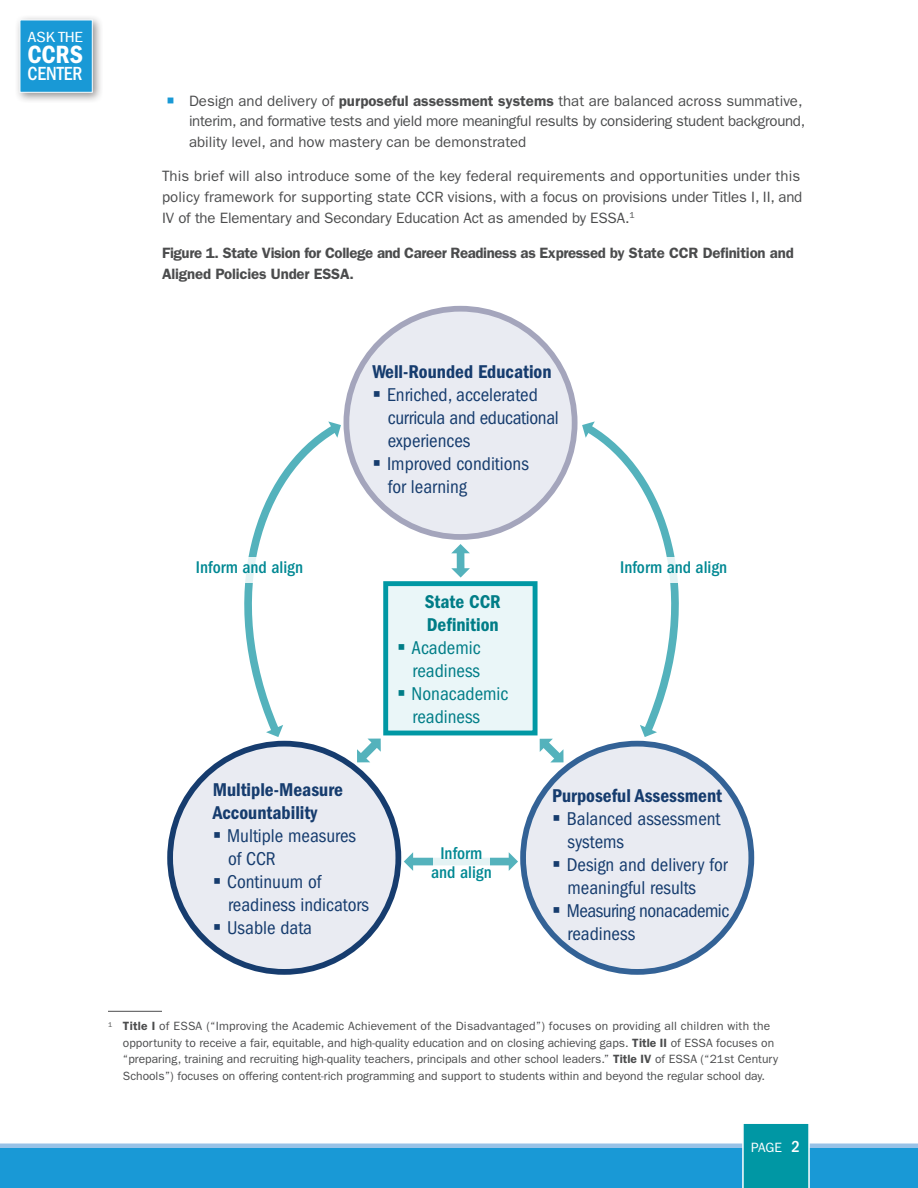
<style>
.page{position:relative;width:918px;height:1188px;background:#fff}
.page>*{position:absolute;margin:0;border:0;box-sizing:border-box;transform-origin:0 0}
.t1{font:25.8px "ITC Franklin Gothic Std Dm Cd";color:#fff}
.t2{font:500 condensed 19.65px "ITC Franklin Gothic Std";color:#fff;scale:.96 1}
.t3{font:condensed 19.2px/23px "ITC Franklin Gothic Std";color:#163c6e}
.t4{font:19.2px/23px "ITC Franklin Gothic Std Dm Cd";color:#163c6e}
.t5{font:condensed 19.2px/23px "ITC Franklin Gothic Std";color:#007d87;text-align:right}
.t6{font:condensed 19.2px/23px "ITC Franklin Gothic Std";letter-spacing:-.025em;color:#163c6e}
.t7{font:19.2px/23px "ITC Franklin Gothic Std Dm Cd";color:#007d87}
.t8{font:500 condensed 17.55px/18.9px "ITC Franklin Gothic Std";color:#008893;text-align:center}
.t9{font:condensed 15.15px "ITC Franklin Gothic Std";letter-spacing:-.01em;color:#fff;scale:1.21 1}
.t10{font:15px/20.7px "ITC Franklin Gothic Std";color:#4b4c4d}
.t11{font:600 15px/21px "ITC Franklin Gothic Std";letter-spacing:-.025em;color:#4b4c4d}
.t12{font:13.5px "ITC Franklin Gothic Std";color:#fff}
.t13{font:12px/16.5px "ITC Franklin Gothic Std";color:#4b4c4d}
.s1{color:#1999d6}
.s2{font-weight:600}
.s3{font-weight:500;font-stretch:condensed;font-size:16.5px}
</style>
<div class="page">
<div style="left:0;top:1147px;width:918px;height:41px;background:#1999d6"></div>
<hr style="left:0;top:1144px;width:918px;height:4px;background:#98c2e7">
<div style="left:742px;top:1124px;width:68px;height:64px;background:#0097a4"></div>
<div style="left:15px;top:15px;width:89px;height:89px;background:#231f20;opacity:.48"></div>
<div style="left:20px;top:20px;width:73px;height:73px;background:#1999d6;border:1px solid #fff"></div>
<hr style="left:108px;top:1011px;width:54px;height:1px;background:#4b4c4d">
<div style="left:346px;top:309px;width:229px;height:228px;background:#e9ebf2;border-radius:50%"></div>
<div style="left:344px;top:306px;width:234px;height:234px;border:6px solid #a4a5bc;border-radius:50%"></div>
<div style="left:386px;top:584px;width:149px;height:149px;background:#eaf6f8"></div>
<div style="left:383px;top:581px;width:155px;height:154px;border:5px solid #0098a4"></div>
<div style="left:170px;top:744px;width:228px;height:228px;background:#e9ebf2;border-radius:50%"></div>
<div style="left:167px;top:741px;width:234px;height:234px;border:6px solid #163c6e;border-radius:50%"></div>
<div style="left:523px;top:744px;width:228px;height:228px;background:#e9ebf2;border-radius:50%"></div>
<div style="left:520px;top:741px;width:234px;height:234px;border:6px solid #336296;border-radius:50%"></div>
<div style="left:457px;top:552px;width:7px;height:17px;background:#54b2bc"></div>
<svg style="left:451px;top:544px;width:19px;height:9px"></svg>
<svg style="left:451px;top:568px;width:19px;height:10px"></svg>
<div style="left:412px;top:858px;width:98px;height:7px;background:#54b2bc"></div>
<svg style="left:509px;top:852px;width:9px;height:19px"></svg>
<svg style="left:404px;top:852px;width:9px;height:19px"></svg>
<svg style="left:352px;top:733px;width:34px;height:35px"></svg>
<svg style="left:535px;top:734px;width:34px;height:34px"></svg>
<svg style="left:244px;top:418px;width:100px;height:319px"></svg>
<svg style="left:582px;top:421px;width:97px;height:316px"></svg>
<div style="left:160px;top:557px;width:166px;height:25px;background:#fff"></div>
<svg style="left:433px;top:858px;width:57px;height:8px"></svg>
<div style="left:584px;top:557px;width:166px;height:25px;background:#fff"></div>
<p class="t9" style="left:27px;top:29px;width:47px">ASK THE</p>
<h1 class="t1" style="left:27px;top:39px;width:57px">CCRS</h1>
<h2 class="t2" style="left:27px;top:62px;width:59px">CENTER</h2>
<p class="t10" style="left:189px;top:90px;width:618px;text-indent:-22px"><span class="s1">○</span> Design and delivery of <span class="s2">purposeful assessment systems</span> that are balanced across summative, interim, and formative tests and yield more meaningful results by considering student background, ability level, and how mastery can be demonstrated</p>
<p class="t10" style="left:162px;top:166px;width:642px;line-height:21.1px">This brief will also introduce some of the key federal requirements and opportunities under this policy framework for supporting state CCR visions, with a focus on provisions under Titles I, II, and<br>IV of the Elementary and Secondary Education Act as amended by ESSA.<sup>1</sup></p>
<p class="t11" style="left:162px;top:242px;width:633px">Figure 1. State Vision for College and Career Readiness as Expressed by State CCR Definition and<br>Aligned Policies Under ESSA.</p>
<p class="t8" style="left:196px;top:558px;width:109px">Inform and align</p>
<p class="t4" style="left:372px;top:361px;width:181px">Well-Rounded Education</p>
<p class="t3" style="left:388px;top:384px;width:173px;text-indent:-15px">▪ Enriched, accelerated curricula and educational experiences</p>
<p class="t3" style="left:388px;top:453px;width:143px;text-indent:-15px">▪ Improved conditions for learning</p>
<p class="t7" style="left:425px;top:590px;width:77px">State CCR<br>Definition</p>
<p class="t5" style="left:397px;top:636px;width:85px">▪ Academic readiness</p>
<p class="t5" style="left:412px;top:682px;width:97px;text-align:left;text-indent:-15px">▪ Nonacademic readiness</p>
<p class="t8" style="left:620px;top:558px;width:109px">Inform and align</p>
<p class="t4" style="left:213px;top:778px;width:132px">Multiple-Measure<br>Accountability</p>
<p class="t3" style="left:228px;top:824px;width:130px;text-indent:-15px">▪ Multiple measures of CCR</p>
<p class="t3" style="left:228px;top:870px;width:143px;text-indent:-15px">▪ Continuum of readiness indicators</p>
<p class="t3" style="left:213px;top:916px;width:101px">▪ Usable data</p>
<p class="t8" style="left:431px;top:844px;width:62px">Inform and align</p>
<p class="t4" style="left:552px;top:784px;width:171px">Purposeful Assessment</p>
<p class="t3" style="left:568px;top:807px;width:154px;text-indent:-15px">▪ Balanced assessment systems</p>
<p class="t3" style="left:568px;top:853px;width:162px;text-indent:-15px">▪ Design and delivery for meaningful results</p>
<p class="t6" style="left:568px;top:899px;width:163px;text-indent:-15px">▪ Measuring nonacademic readiness</p>
<p class="t13" style="left:123px;top:1018px;width:657px;text-indent:-15px"><sup>1</sup> <span class="s2">Title I</span> of ESSA (“Improving the Academic Achievement of the Disadvantaged”) focuses on providing all children with the opportunity to receive a fair, equitable, and high-quality education and on closing achieving gaps. <span class="s2">Title II</span> of ESSA focuses on “preparing, training and recruiting high-quality teachers, principals and other school leaders.” <span class="s2">Title IV</span> of ESSA (“21st Century Schools”) focuses on offering content-rich programming and support to students within and beyond the regular school day.</p>
<p class="t12" style="left:751px;top:1140px;width:50px">PAGE <span class="s3">2</span></p>
</div>
